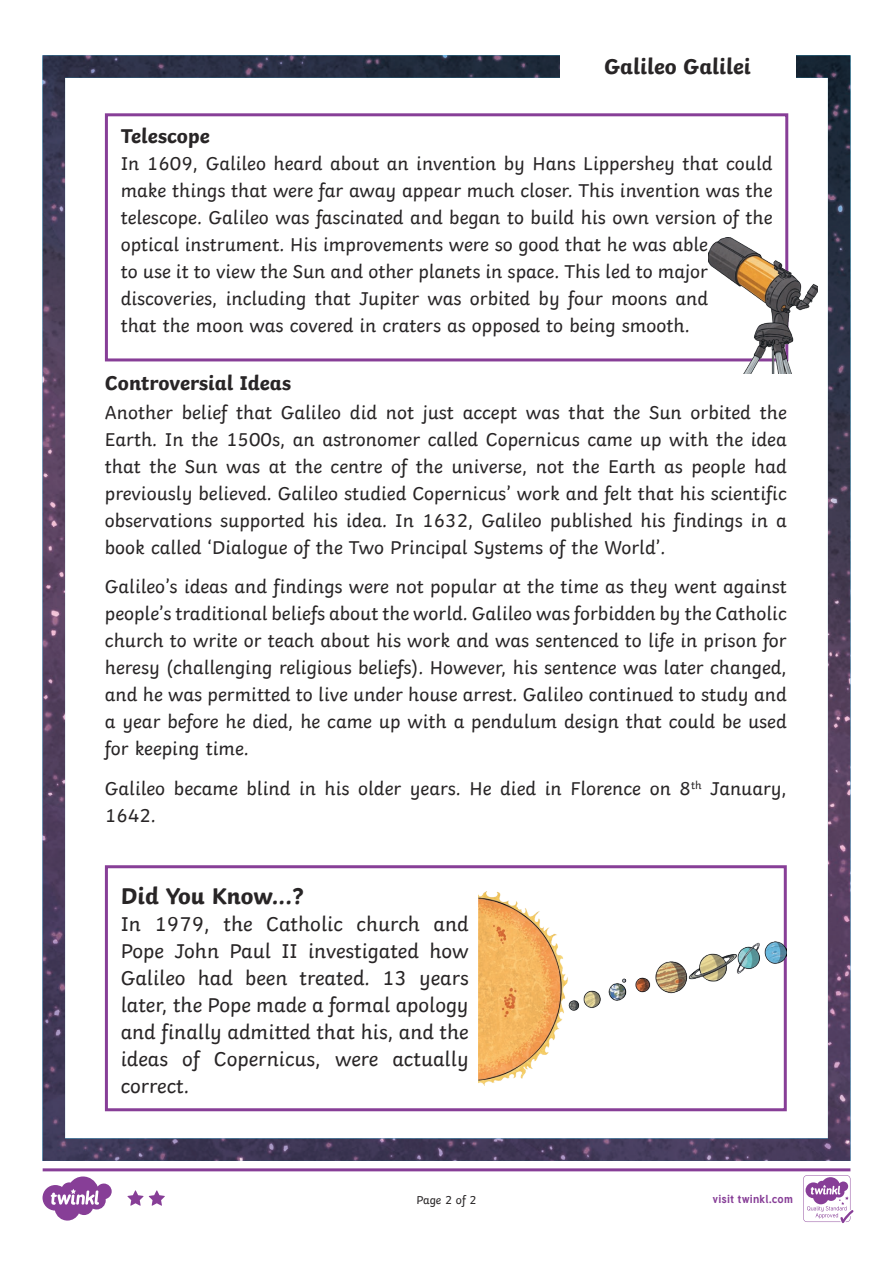
<style>
.page{position:relative;width:893px;height:1263px;background:#fff}
.page>*{position:absolute;margin:0;border:0;box-sizing:border-box;transform-origin:0 0}
.Heading_3{font:700 24px "Twinkl";color:#282526}
.Heading_2{font:700 22.5px "Twinkl";color:#282526}
.KS2_Body_Copy{font:21px/27px "Twinkl";color:#282526;text-align:justify}
.Heading_3-2{font:700 21px "Twinkl";color:#282526}
.KS2_Body_Copy-2{font:19.5px/27px "Twinkl";color:#282526}
.t1{font:12px "Twinkl";letter-spacing:-.005em;color:#282526}
.t2{font:700 11.4px "Tuffy";letter-spacing:.015em;color:#873e97}
</style>
<div class="page">
<img style="left:43px;top:55px;width:807px;height:1106px">
<div style="left:560px;top:45px;width:235px;height:43px;background:#fff"></div>
<div style="left:105px;top:113px;width:683px;height:248px;border:3px solid #873e97"></div>
<img style="left:708px;top:237px;width:109px;height:136px">
<div style="left:105px;top:865px;width:682px;height:246px;border:3px solid #873e97"></div>
<img style="left:478px;top:891px;width:309px;height:194px">
<svg style="left:43px;top:1168px;width:810px;height:55px"></svg>
<p class="Heading_2" style="left:604px;top:48px;width:148px">Galileo Galilei</p>
<p class="Heading_3-2" style="left:121px;top:119px;width:90px">Telescope</p>
<p class="KS2_Body_Copy-2" style="left:121px;top:148px;width:653px">In 1609, Galileo heard about an invention by Hans Lippershey that could make things that were far away appear much closer. This invention was the telescope. Galileo was fascinated and began to build his own version of the optical instrument. His improvements were so good that he was able<br>to use it to view the Sun and other planets in space. This led to major discoveries, including that Jupiter was orbited by four moons and<br>that the moon was covered in craters as opposed to being smooth.</p>
<p class="Heading_3-2" style="left:105px;top:366px;width:188px">Controversial Ideas</p>
<p class="KS2_Body_Copy-2" style="left:105px;top:397px;width:683px;text-align:justify">Another belief that Galileo did not just accept was that the Sun orbited the Earth. In the 1500s, an astronomer called Copernicus came up with the idea that the Sun was at the centre of the universe, not the Earth as people had previously believed. Galileo studied Copernicus’ work and felt that his scientific observations supported his idea. In 1632, Galileo published his findings in a book called ‘Dialogue of the Two Principal Systems of the World’.</p>
<p class="KS2_Body_Copy-2" style="left:105px;top:572px;width:683px;text-align:justify">Galileo’s ideas and findings were not popular at the time as they went against people’s traditional beliefs about the world. Galileo was forbidden by the Catholic church to write or teach about his work and was sentenced to life in prison for heresy (challenging religious beliefs). However, his sentence was later changed, and he was permitted to live under house arrest. Galileo continued to study and a year before he died, he came up with a pendulum design that could be used for keeping time.</p>
<p class="KS2_Body_Copy-2" style="left:105px;top:773px;width:683px">Galileo became blind in his older years. He died in Florence on 8<sup>th</sup> January,<br>1642.</p>
<p class="Heading_3" style="left:121px;top:876px;width:184px">Did You Know...?</p>
<p class="KS2_Body_Copy" style="left:121px;top:908px;width:350px">In 1979, the Catholic church and Pope John Paul II investigated how Galileo had been treated. 13 years later, the Pope made a formal apology and finally admitted that his, and the ideas of Copernicus, were actually correct.</p>
<p class="t1" style="left:416px;top:1191px;width:62px">Page 2 of 2</p>
<p class="t2" style="left:712px;top:1190px;width:82px">visit twinkl.com</p>
</div>
